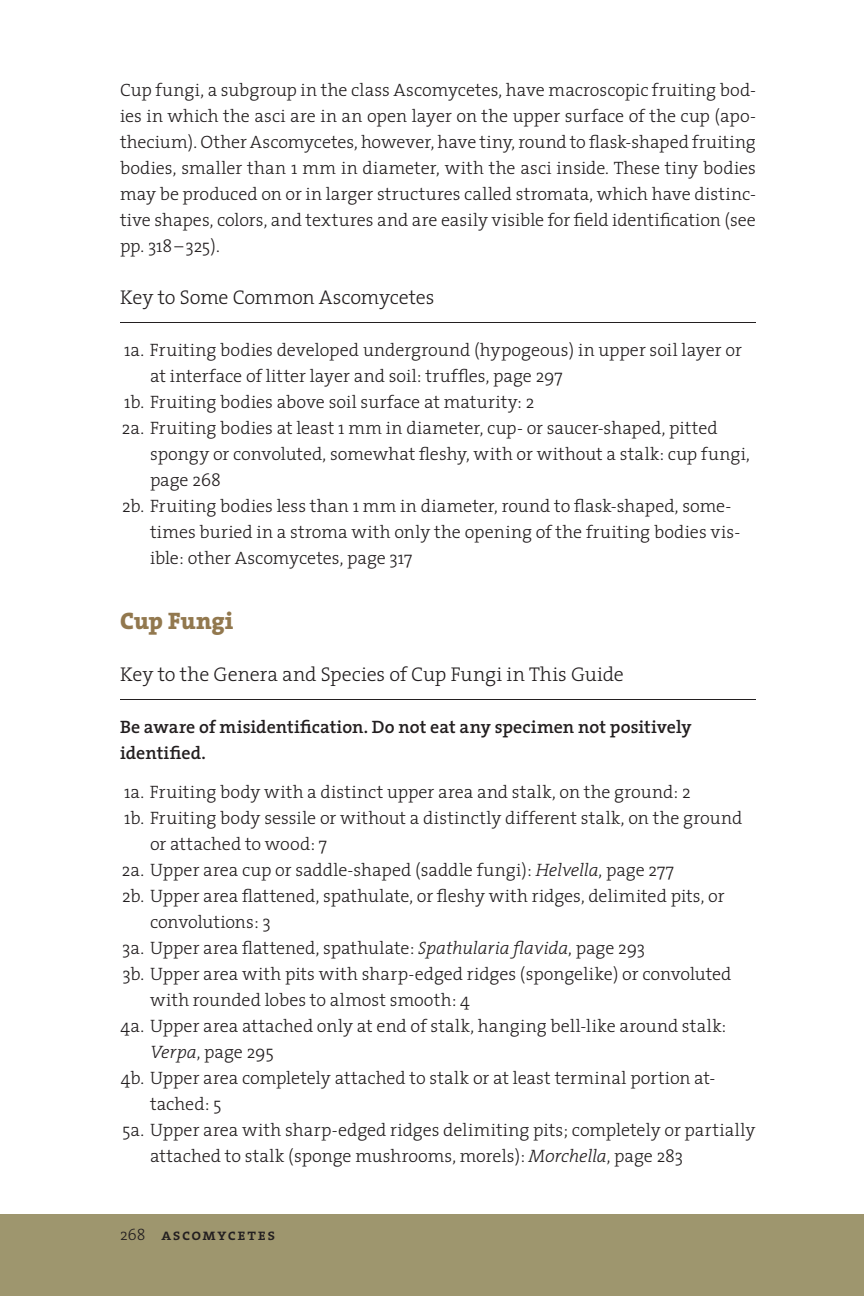
<style>
.page{position:relative;width:864px;height:1296px;background:#fff}
.page>*{position:absolute;margin:0;border:0;box-sizing:border-box;transform-origin:0 0}
.t1{font:800 24px "The Serif";letter-spacing:-.005em;color:#92784e}
.t2{font:300 20px "The Serif";letter-spacing:-.005em;color:#231f20}
.t3{font:300 18px/26px "The Serif";color:#231f20;text-align:justify}
.t4{font:600 18px/26px "The Serif";color:#231f20}
.t5{font:16px "The Serif Semi Bold Caps";letter-spacing:.09em;color:#231f20}
.s1{font-style:italic}
.s2{font-family:"The Serif";font-weight:300}
</style>
<div class="page">
<div style="left:0;top:1214px;width:864px;height:82px;background:#9e966e"></div>
<hr style="left:120px;top:322px;width:636px;height:1px;background:#231f20">
<hr style="left:120px;top:699px;width:636px;height:1px;background:#231f20">
<p class="t3" style="left:120px;top:76px;width:638px">Cup fungi, a subgroup in the class Ascomycetes, have macroscopic fruiting bod&shy;ies in which the asci are in an open layer on the upper surface of the cup (apo&shy;thecium). Other Ascomycetes, however, have tiny, round to flask-shaped fruiting bodies, smaller than 1 mm in diameter, with the asci inside. These tiny bodies may be produced on or in larger structures called stromata, which have distinc&shy;tive shapes, colors, and textures and are easily visible for field identification (see pp. 318–325).</p>
<p class="t2" style="left:120px;top:281px;width:316px">Key to Some Common Ascomycetes</p>
<p class="t3" style="left:124px;top:336px;width:619px">1a. Fruiting bodies developed underground (hypogeous) in upper soil layer or</p>
<p class="t3" style="left:150px;top:362px;width:414px">at interface of litter layer and soil: truffles, page 297</p>
<p class="t3" style="left:124px;top:388px;width:412px">1b. Fruiting bodies above soil surface at maturity: 2</p>
<p class="t3" style="left:122px;top:414px;width:597px">2a. Fruiting bodies at least 1 mm in diameter, cup- or saucer-shaped, pitted</p>
<p class="t3" style="left:150px;top:440px;width:601px">spongy or convoluted, somewhat fleshy, with or without a stalk: cup fungi,</p>
<p class="t3" style="left:150px;top:466px;width:73px">page 268</p>
<p class="t3" style="left:122px;top:492px;width:611px">2b. Fruiting bodies less than 1 mm in diameter, round to flask-shaped, some-</p>
<p class="t3" style="left:150px;top:518px;width:592px">times buried in a stroma with only the opening of the fruiting bodies vis-</p>
<p class="t3" style="left:150px;top:544px;width:264px">ible: other Ascomycetes, page 317</p>
<h1 class="t1" style="left:120px;top:601px;width:115px">Cup Fungi</h1>
<p class="t2" style="left:120px;top:658px;width:505px">Key to the Genera and Species of Cup Fungi in This Guide</p>
<p class="t4" style="left:120px;top:713px;width:573px">Be aware of misidentification. Do not eat any specimen not positively identified.</p>
<p class="t3" style="left:124px;top:778px;width:568px">1a. Fruiting body with a distinct upper area and stalk, on the ground: 2</p>
<p class="t3" style="left:124px;top:804px;width:620px">1b. Fruiting body sessile or without a distinctly different stalk, on the ground</p>
<p class="t3" style="left:150px;top:830px;width:179px">or attached to wood: 7</p>
<p class="t3" style="left:122px;top:856px;width:554px">2a. Upper area cup or saddle-shaped (saddle fungi): <span class="s1">Helvella</span>, page 277</p>
<p class="t3" style="left:122px;top:882px;width:604px">2b. Upper area flattened, spathulate, or fleshy with ridges, delimited pits, or</p>
<p class="t3" style="left:150px;top:908px;width:122px">convolutions: 3</p>
<p class="t3" style="left:122px;top:934px;width:524px">3a. Upper area flattened, spathulate: <span class="s1">Spathularia flavida</span>, page 293</p>
<p class="t3" style="left:122px;top:960px;width:611px">3b. Upper area with pits with sharp-edged ridges (spongelike) or convoluted</p>
<p class="t3" style="left:150px;top:986px;width:321px">with rounded lobes to almost smooth: 4</p>
<p class="t3" style="left:121px;top:1012px;width:607px">4a. Upper area attached only at end of stalk, hanging bell-like around stalk:</p>
<p class="t3" style="left:150px;top:1038px;width:125px"><span class="s1">Verpa</span>, page 295</p>
<p class="t3" style="left:121px;top:1064px;width:596px">4b. Upper area completely attached to stalk or at least terminal portion at-</p>
<p class="t3" style="left:150px;top:1090px;width:73px">tached: 5</p>
<p class="t3" style="left:122px;top:1116px;width:635px">5a. Upper area with sharp-edged ridges delimiting pits; completely or partially</p>
<p class="t3" style="left:150px;top:1142px;width:535px">attached to stalk (sponge mushrooms, morels): <span class="s1">Morchella</span>, page 283</p>
<p class="t5" style="left:120px;top:1221px;width:157px"><span class="s2">268</span> ascomycetes</p>
</div>
